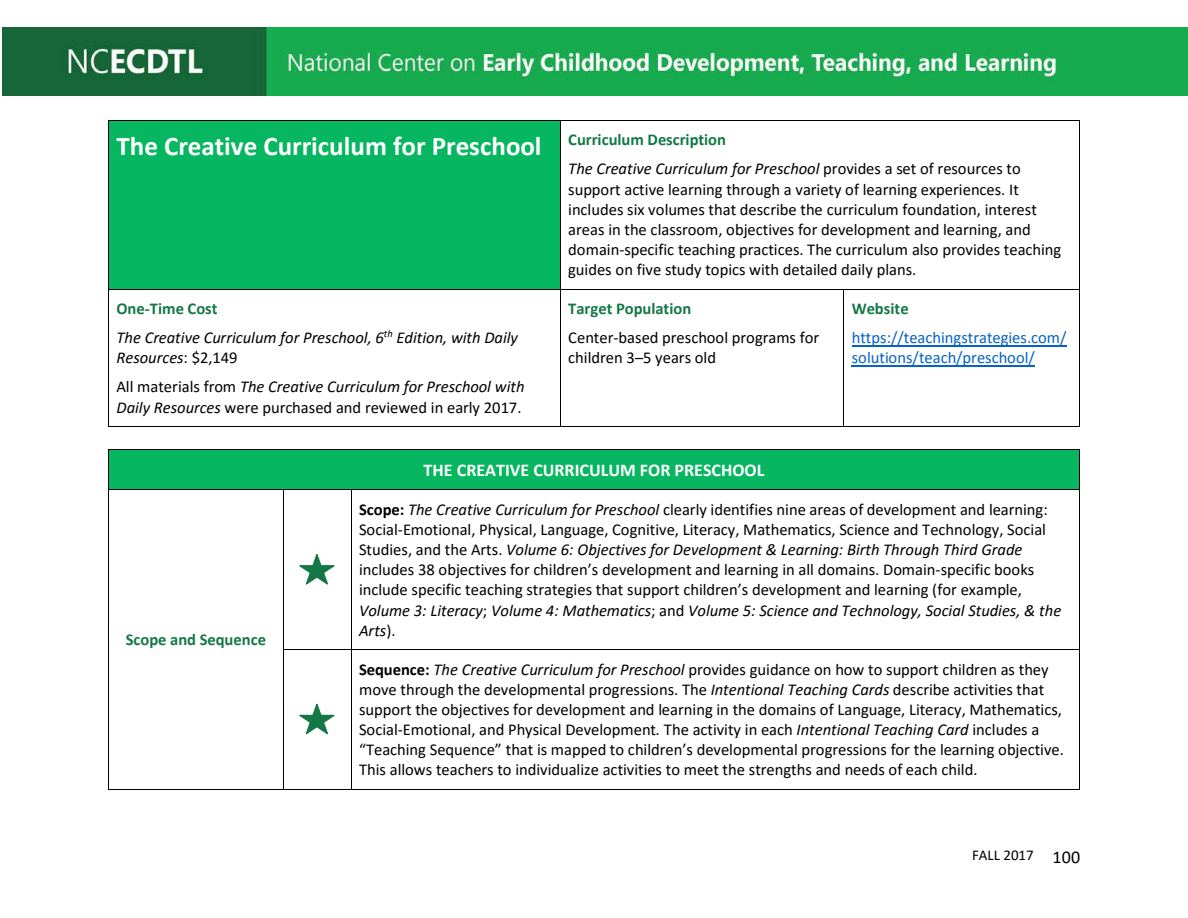
<style>
.page{position:relative;width:1188px;height:918px;background:#fff}
.page>*{position:absolute;margin:0;border:0;box-sizing:border-box;transform-origin:0 0}
.t1{font:700 27px "Nfvmnl Sjmrsp Calibri";color:#fff}
.t2{font:700 18px "Nfvmnl Sjmrsp Calibri";color:#fff}
.t3{font:16.5px/20.1px "Yyhlhn Qccdjk Calibri";color:#000}
.t4{font:700 16.5px "Nfvmnl Sjmrsp Calibri";letter-spacing:-.005em;color:#147846}
.t5{font:italic 16.5px/20.1px "Njlgdn Hmnqjb Calibri";color:#000}
.t6{font:16.5px/20.1px "Yyhlhn Qccdjk Calibri";color:#0563c1}
.t7{font:15px "Yyhlhn Qccdjk Calibri";color:#000}
.s1{font-family:"Njlgdn Hmnqjb Calibri";font-style:italic}
.s2{font-family:"Yyhlhn Qccdjk Calibri";font-style:normal}
.s3{font-family:"Nfvmnl Sjmrsp Calibri";font-weight:700}
.s4{font-size:18px}
</style>
<div class="page">
<img style="left:2px;top:27px;width:1186px;height:68px">
<div style="left:109px;top:121px;width:451px;height:168px;background:#06b661"></div>
<hr style="left:109px;top:120px;width:451px;height:1px;background:#000">
<hr style="left:561px;top:120px;width:518px;height:1px;background:#000">
<hr style="left:108px;top:121px;width:1px;height:168px;background:#000">
<hr style="left:560px;top:121px;width:1px;height:168px;background:#000">
<hr style="left:1079px;top:121px;width:1px;height:168px;background:#000">
<hr style="left:852px;top:345px;width:214px;height:1px;background:#0563c1">
<hr style="left:852px;top:365px;width:183px;height:1px;background:#0563c1">
<hr style="left:109px;top:289px;width:451px;height:1px;background:#000">
<hr style="left:561px;top:289px;width:282px;height:1px;background:#000">
<hr style="left:844px;top:289px;width:235px;height:1px;background:#000">
<hr style="left:108px;top:289px;width:1px;height:137px;background:#000">
<hr style="left:109px;top:426px;width:451px;height:1px;background:#000">
<hr style="left:560px;top:289px;width:1px;height:137px;background:#000">
<hr style="left:561px;top:426px;width:282px;height:1px;background:#000">
<hr style="left:843px;top:289px;width:1px;height:137px;background:#000">
<hr style="left:844px;top:426px;width:235px;height:1px;background:#000">
<hr style="left:1079px;top:289px;width:1px;height:137px;background:#000">
<div style="left:116px;top:450px;width:956px;height:40px;background:#06b661"></div>
<hr style="left:109px;top:449px;width:970px;height:1px;background:#000">
<hr style="left:108px;top:450px;width:1px;height:40px;background:#000">
<hr style="left:1079px;top:450px;width:1px;height:40px;background:#000">
<svg style="left:299px;top:554px;width:36px;height:31px"></svg>
<hr style="left:109px;top:490px;width:174px;height:1px;background:#000">
<hr style="left:284px;top:490px;width:67px;height:1px;background:#000">
<hr style="left:351px;top:490px;width:728px;height:1px;background:#000">
<hr style="left:108px;top:490px;width:1px;height:159px;background:#000">
<hr style="left:283px;top:490px;width:1px;height:159px;background:#000">
<hr style="left:351px;top:490px;width:1px;height:159px;background:#000">
<hr style="left:1079px;top:490px;width:1px;height:159px;background:#000">
<svg style="left:299px;top:703px;width:36px;height:32px"></svg>
<hr style="left:284px;top:649px;width:67px;height:1px;background:#000">
<hr style="left:351px;top:649px;width:728px;height:1px;background:#000">
<hr style="left:108px;top:650px;width:1px;height:139px;background:#000">
<hr style="left:109px;top:789px;width:174px;height:1px;background:#000">
<hr style="left:283px;top:650px;width:1px;height:139px;background:#000">
<hr style="left:284px;top:789px;width:67px;height:1px;background:#000">
<hr style="left:351px;top:650px;width:1px;height:139px;background:#000">
<hr style="left:351px;top:789px;width:728px;height:1px;background:#000">
<hr style="left:1079px;top:650px;width:1px;height:139px;background:#000">
<h3 class="t1" style="left:116px;top:127px;width:427px">The Creative Curriculum for Preschool</h3>
<h4 class="t4" style="left:568px;top:128px;width:159px">Curriculum Description</h4>
<p class="t3" style="left:568px;top:158px;width:495px"><span class="s1">The Creative Curriculum for Preschool</span> provides a set of resources to support active learning through a variety of learning experiences. It includes six volumes that describe the curriculum foundation, interest areas in the classroom, objectives for development and learning, and domain-specific teaching practices. The curriculum also provides teaching guides on five study topics with detailed daily plans.</p>
<h4 class="t4" style="left:116px;top:297px;width:103px">One-Time Cost</h4>
<p class="t5" style="left:116px;top:327px;width:403px">The Creative Curriculum for Preschool, 6<sup>th</sup> Edition, with Daily<br>Resources<span class="s2">: $2,149</span></p>
<p class="t3" style="left:116px;top:376px;width:410px">All materials from <span class="s1">The Creative Curriculum for Preschool with<br>Daily Resources</span> were purchased and reviewed in early 2017.</p>
<h4 class="t4" style="left:568px;top:297px;width:125px">Target Population</h4>
<p class="t3" style="left:568px;top:327px;width:253px">Center-based preschool programs for children 3–5 years old</p>
<h4 class="t4" style="left:852px;top:297px;width:58px">Website</h4>
<p class="t6" style="left:852px;top:327px;width:216px">https://teachingstrategies.com/ solutions/teach/preschool/</p>
<h4 class="t4" style="left:126px;top:628px;width:142px">Scope and Sequence</h4>
<p class="t2" style="left:424px;top:457px;width:342px">THE CREATIVE CURRICULUM FOR PRESCHOOL</p>
<p class="t3" style="left:359px;top:499px;width:704px"><span class="s3">Scope:</span> <span class="s1">The Creative Curriculum for Preschool</span> clearly identifies nine areas of development and learning:<br>Social-Emotional, Physical, Language, Cognitive, Literacy, Mathematics, Science and Technology, Social Studies, and the Arts. <span class="s1">Volume 6: Objectives for Development &amp; Learning: Birth Through Third Grade </span>includes 38 objectives for children’s development and learning in all domains. Domain-specific books include specific teaching strategies that support children’s development and learning (for example, <span class="s1">Volume 3: Literacy</span>; <span class="s1">Volume 4: Mathematics</span>; and <span class="s1">Volume 5: Science and Technology, Social Studies, &amp; the Arts</span>).</p>
<p class="t3" style="left:359px;top:659px;width:706px"><span class="s3">Sequence:</span> <span class="s1">The Creative Curriculum for Preschool</span> provides guidance on how to support children as they move through the developmental progressions. The <span class="s1">Intentional Teaching Cards</span> describe activities that support the objectives for development and learning in the domains of Language, Literacy, Mathematics, Social-Emotional, and Physical Development<span class="s1">.</span> The activity in each <span class="s1">Intentional Teaching Card</span> includes a “Teaching Sequence” that is mapped to children’s developmental progressions for the learning objective.<br>This allows teachers to individualize activities to meet the strengths and needs of each child.</p>
<p class="t7" style="left:972px;top:845px;width:110px">FALL 2017 <span class="s4">100</span></p>
</div>
